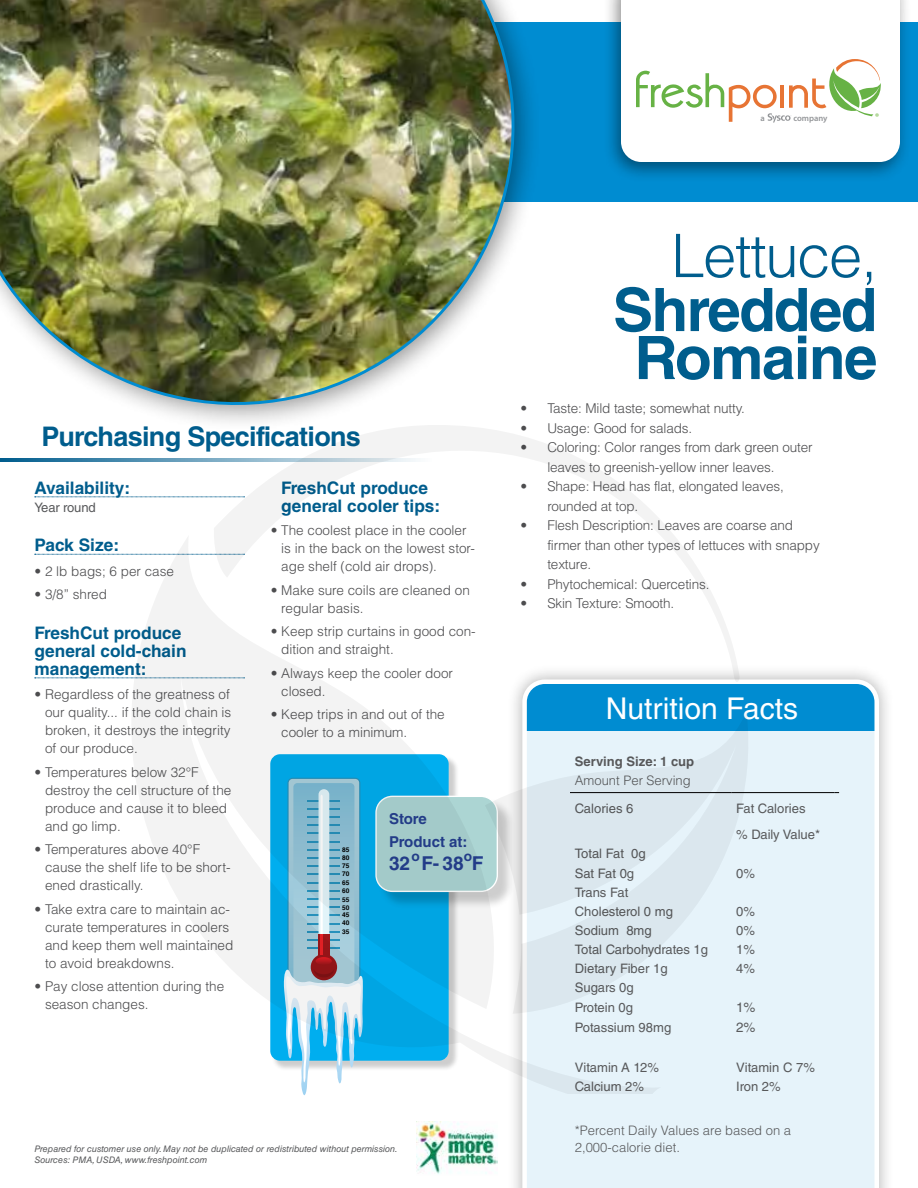
<style>
.page{position:relative;width:918px;height:1188px;background:#fff}
.page>*{position:absolute;margin:0;border:0;box-sizing:border-box;transform-origin:0 0}
.t1{font:700 60px/48px "Helvetica LT Std";letter-spacing:-.025em;color:#005d8d;text-align:center}
.t2{font:300 60px "Helvetica LT Std";letter-spacing:-.025em;color:#005d8d}
.t3{font:30px "Helvetica LT Std";color:#fff}
.t4{font:700 27px "Helvetica LT Std";letter-spacing:-.025em;color:#005d8d}
.t5{font:700 19.2px "Helvetica LT Std";color:#25408f}
.t6{font:700 17.25px/18px "Helvetica LT Std";color:#005d8d}
.t7{font:700 15px/23px "Helvetica LT Std";color:#25408f}
.t8{font:300 13.5px/18px "Helvetica LT Std";color:#4d4d4f}
.t9{font:13.5px "Helvetica LT Std";color:#58595b}
.t10{font:13.05px/19px "Helvetica LT Std";color:#58595b}
.t11{font:300 13.05px/16.5px "Helvetica LT Std";color:#58595b}
.t12{font:700 13.05px "Helvetica LT Std";color:#58595b}
.t13{font:9.6px "Myriad Pro";color:#6cb33f}
.t14{font:italic 9px/12px "Helvetica LT Std";color:#58595b}
.t15{font:600 8.55px "Myriad Pro";color:#939598}
.t16{font:700 6.6px "Helvetica LT Std";color:#000}
</style>
<div class="page">
<div style="left:507px;top:664px;width:387px;height:524px;background:#000;opacity:.3"></div>
<svg style="left:522px;top:680px;width:357px;height:508px"></svg>
<div style="left:596px;top:685px;width:213px;height:47px;background:#008cd1"></div>
<div style="left:0;top:22px;width:918px;height:180px;background:#008cd1"></div>
<hr style="left:731px;top:792px;width:104px;height:1px;background:#000">
<img style="left:0;top:0;width:532px;height:423px">
<svg style="left:35px;top:497px;width:177px;height:1px"></svg>
<svg style="left:35px;top:554px;width:96px;height:1px"></svg>
<svg style="left:35px;top:678px;width:96px;height:1px"></svg>
<img style="left:417px;top:1121px;width:81px;height:53px">
<svg style="left:0;top:459px;width:212px;height:3px"></svg>
<div style="left:602px;top:0;width:310px;height:183px;background:#000;opacity:.45"></div>
<div style="left:621px;top:0;width:279px;height:162px;background:#fff"></div>
<svg style="left:636px;top:59px;width:246px;height:64px"></svg>
<svg style="left:662px;top:731px;width:86px;height:283px;fill:#e6f3fa"></svg>
<svg style="left:131px;top:538px;width:531px;height:556px"></svg>
<svg style="left:212px;top:425px;width:528px;height:262px"></svg>
<p class="t15" style="left:761px;top:112px;width:6px">a</p>
<p class="t15" style="left:793px;top:112px;width:36px">company</p>
<p class="t13" style="left:875px;top:110px;width:6px">®</p>
<h3 class="t4" style="left:42px;top:420px;width:321px">Purchasing Specifications</h3>
<p class="t6" style="left:34px;top:479px;width:97px">Availability:</p>
<p class="t10" style="left:34px;top:498px;width:63px">Year round</p>
<p class="t6" style="left:34px;top:536px;width:86px">Pack Size:</p>
<p class="t8" style="left:34px;top:562px;width:141px">• 2 lb bags; 6 per case</p>
<p class="t8" style="left:34px;top:585px;width:74px">• 3/8” shred</p>
<p class="t6" style="left:34px;top:624px;width:154px">FreshCut produce general cold-chain management:</p>
<p class="t8" style="left:45px;top:686px;width:188px;text-align:justify;text-indent:-11px">• Regardless of the greatness of our quality... if the cold chain is broken, it destroys the integrity of our produce.</p>
<p class="t8" style="left:45px;top:763px;width:188px;text-indent:-11px">• Temperatures below 32°F destroy the cell structure of the produce and cause it to bleed and go limp.</p>
<p class="t8" style="left:45px;top:840px;width:187px;text-indent:-11px">• Temperatures above 40°F cause the shelf life to be short&shy;ened drastically.</p>
<p class="t8" style="left:45px;top:900px;width:190px;text-indent:-11px">• Take extra care to maintain ac&shy;curate temperatures in coolers and keep them well maintained to avoid breakdowns.</p>
<p class="t8" style="left:45px;top:977px;width:181px;text-indent:-11px">• Pay close attention during the season changes.</p>
<p class="t6" style="left:281px;top:479px;width:160px">FreshCut produce general cooler tips:</p>
<p class="t8" style="left:281px;top:521px;width:195px;text-indent:-11px">• The coolest place in the cooler is in the back on the lowest stor&shy;age shelf (cold air drops).</p>
<p class="t8" style="left:281px;top:581px;width:190px;text-indent:-11px">• Make sure coils are cleaned on regular basis.</p>
<p class="t8" style="left:281px;top:622px;width:196px;text-indent:-11px">• Keep strip curtains in good con&shy;dition and straight.</p>
<p class="t8" style="left:281px;top:664px;width:173px;text-indent:-11px">• Always keep the cooler door closed.</p>
<p class="t8" style="left:281px;top:705px;width:165px;text-indent:-11px">• Keep trips in and out of the cooler to a minimum.</p>
<p class="t16" style="left:342px;top:845px;width:9px">85</p>
<p class="t16" style="left:342px;top:854px;width:9px">80</p>
<p class="t16" style="left:342px;top:861px;width:9px">75</p>
<p class="t16" style="left:342px;top:870px;width:9px">70</p>
<p class="t16" style="left:342px;top:878px;width:9px">65</p>
<p class="t16" style="left:342px;top:887px;width:9px">60</p>
<p class="t16" style="left:342px;top:895px;width:9px">55</p>
<p class="t16" style="left:342px;top:904px;width:9px">50</p>
<p class="t16" style="left:342px;top:911px;width:9px">45</p>
<p class="t16" style="left:342px;top:919px;width:9px">40</p>
<p class="t16" style="left:342px;top:928px;width:9px">35</p>
<p class="t7" style="left:389px;top:807px;width:80px">Store<br>Product at:</p>
<h3 class="t5" style="left:389px;top:851px;width:96px">32<sup>o</sup>F- 38<sup>o</sup>F</h3>
<p class="t14" style="left:34px;top:1142px;width:365px">Prepared for customer use only. May not be duplicated or redistributed without permission.<br>Sources: PMA, USDA, www.freshpoint.com</p>
<h1 class="t2" style="left:671px;top:218px;width:208px">Lettuce,</h1>
<h1 class="t1" style="left:613px;top:285px;width:266px">Shredded<br>Romaine</h1>
<p class="t8" style="left:520px;top:399px;width:226px">• Taste: Mild taste; somewhat nutty.</p>
<p class="t8" style="left:520px;top:419px;width:173px">• Usage: Good for salads.</p>
<p class="t8" style="left:547px;top:438px;width:267px;line-height:19.5px;text-indent:-27px">• Coloring: Color ranges from dark green outer leaves to greenish-yellow inner leaves.</p>
<p class="t8" style="left:547px;top:476px;width:238px;line-height:19.5px;text-indent:-27px">• Shape: Head has flat, elongated leaves, rounded at top.</p>
<p class="t8" style="left:547px;top:515px;width:274px;line-height:19.5px;text-indent:-27px">• Flesh Description: Leaves are coarse and firmer than other types of lettuces with snappy texture.</p>
<p class="t8" style="left:520px;top:575px;width:191px">• Phytochemical: Quercetins.</p>
<p class="t8" style="left:520px;top:594px;width:155px">• Skin Texture: Smooth.</p>
<h2 class="t3" style="left:606px;top:691px;width:194px">Nutrition Facts</h2>
<p class="t12" style="left:575px;top:753px;width:121px">Serving Size: 1 cup</p>
<p class="t11" style="left:575px;top:772px;width:118px">Amount Per Serving</p>
<p class="t10" style="left:575px;top:799px;width:60px">Calories 6</p>
<p class="t10" style="left:736px;top:795px;width:86px;line-height:26.2px">Fat Calories % Daily Value*</p>
<p class="t10" style="left:575px;top:844px;width:72px">Total Fat 0g<br>Sat Fat 0g</p>
<p class="t10" style="left:736px;top:863px;width:20px">0%</p>
<p class="t10" style="left:575px;top:883px;width:100px">Trans Fat<br>Cholesterol 0 mg</p>
<p class="t10" style="left:736px;top:902px;width:20px">0%</p>
<p class="t10" style="left:575px;top:921px;width:78px">Sodium 8mg</p>
<p class="t10" style="left:736px;top:921px;width:20px">0%</p>
<p class="t10" style="left:575px;top:940px;width:135px">Total Carbohydrates 1g</p>
<p class="t10" style="left:736px;top:940px;width:20px">1%</p>
<p class="t10" style="left:575px;top:959px;width:94px">Dietary Fiber 1g</p>
<p class="t10" style="left:736px;top:959px;width:20px">4%</p>
<p class="t10" style="left:575px;top:978px;width:60px">Sugars 0g<br>Protein 0g</p>
<p class="t9" style="left:736px;top:999px;width:21px">1%</p>
<p class="t10" style="left:575px;top:1017px;width:98px">Potassium 98mg</p>
<p class="t9" style="left:736px;top:1019px;width:21px">2%</p>
<p class="t10" style="left:575px;top:1057px;width:86px">Vitamin A 12%</p>
<p class="t10" style="left:736px;top:1057px;width:80px">Vitamin C 7%</p>
<p class="t10" style="left:575px;top:1077px;width:71px">Calcium 2%</p>
<p class="t10" style="left:736px;top:1077px;width:46px">Iron 2%</p>
<p class="t11" style="left:575px;top:1122px;width:218px">*Percent Daily Values are based on a<br>2,000-calorie diet.</p>
</div>
